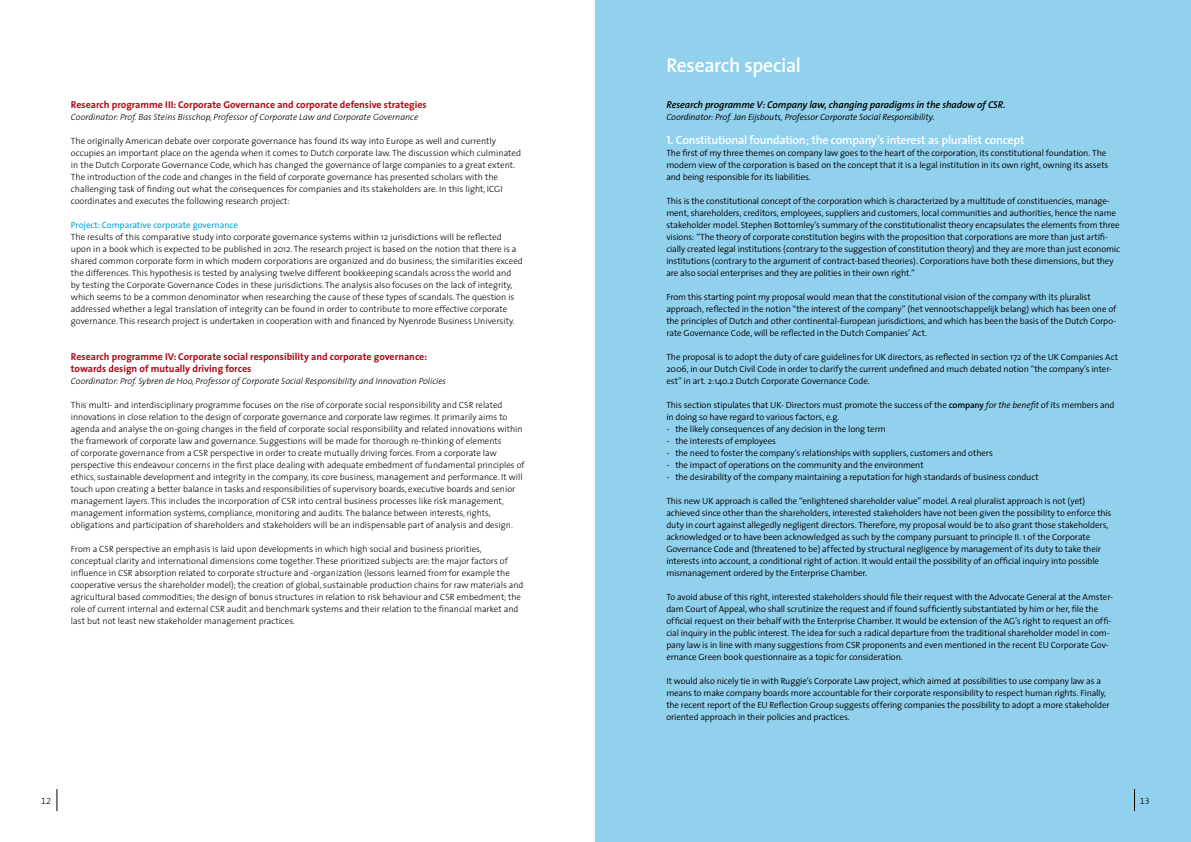
<style>
.page{position:relative;width:1191px;height:842px;background:#fff}
.page>*{position:absolute;margin:0;border:0;box-sizing:border-box;transform-origin:0 0}
.t1{font:600 20px "The Sans";letter-spacing:-.015em;color:#fff}
.t2{font:600 12px "The Sans";letter-spacing:-.02em;color:#fff}
.t3{font:700 10px/12px "The Sans";color:#af0917}
.t4{font:italic 600 10px "The Sans";letter-spacing:-.01em;color:#000}
.t5{font:300 9px/12px "The Sans";letter-spacing:-.01em;color:#000}
.t6{font:300 9px/12px "The Sans";color:#000}
.t7{font:italic 300 9px "The Sans";color:#000}
.t8{font:italic 300 9px "The Sans";letter-spacing:-.015em;color:#000}
.t9{font:9px "The Sans";color:#00a1db}
.t10{font:9px "The Sans Light Expert";color:#000}
.s1{font-family:"The Sans Semi Bold Caps";font-weight:400}
.s2{font-weight:600}
.s3{font-style:italic}
</style>
<div class="page">
<div style="left:595px;top:0;width:596px;height:842px;background:#91d1ee"></div>
<svg style="left:57px;top:789px;width:1px;height:22px"></svg>
<svg style="left:1134px;top:789px;width:1px;height:22px"></svg>
<p class="t3" style="left:71px;top:98px;width:357px">Research programme III: Corporate Governance and corporate defensive strategies</p>
<p class="t7" style="left:71px;top:109px;width:349px">Coordinator: Prof. Bas Steins Bisschop, Professor of Corporate Law and Corporate Governance</p>
<p class="t6" style="left:71px;top:134px;width:452px">The originally American debate over corporate governance has found its way into Europe as well and currently occupies an important place on the agenda when it comes to Dutch corporate law. The discussion which culminated in the Dutch Corporate Governance Code, which has changed the governance of large companies to a great extent.<br>The introduction of the code and changes in the field of corporate governance has presented scholars with the challenging task of finding out what the consequences for companies and its stakeholders are. In this light, ICGI coordinates and executes the following research project:</p>
<p class="t9" style="left:71px;top:217px;width:169px">Project: Comparative corporate governance</p>
<p class="t6" style="left:71px;top:230px;width:453px">The results of this comparative study into corporate governance systems within 12 jurisdictions will be reflected upon in a book which is expected to be published in 2012. The research project is based on the notion that there is a shared common corporate form in which modern corporations are organized and do business; the similarities exceed the differences. This hypothesis is tested by analysing twelve different bookkeeping scandals across the world and<br>by testing the Corporate Governance Codes in these jurisdictions. The analysis also focuses on the lack of integrity, which seems to be a common denominator when researching the cause of these types of scandals. The question is addressed whether a legal translation of integrity can be found in order to contribute to more effective corporate governance. This research project is undertaken in cooperation with and financed by Nyenrode Business University.</p>
<p class="t3" style="left:71px;top:350px;width:358px">Research programme IV: Corporate social responsibility and corporate governance: towards design of mutually driving forces</p>
<p class="t7" style="left:71px;top:373px;width:377px">Coordinator: Prof. Sybren de Hoo, Professor of Corporate Social Responsibility and Innovation Policies</p>
<p class="t6" style="left:71px;top:398px;width:455px">This multi- and interdisciplinary programme focuses on the rise of corporate social responsibility and CSR related innovations in close relation to the design of corporate governance and corporate law regimes. It primarily aims to agenda and analyse the on-going changes in the field of corporate social responsibility and related innovations within the framework of corporate law and governance. Suggestions will be made for thorough re-thinking of elements<br>of corporate governance from a CSR perspective in order to create mutually driving forces. From a corporate law perspective this endeavour concerns in the first place dealing with adequate embedment of fundamental principles of ethics, sustainable development and integrity in the company, its core business, management and performance. It will touch upon creating a better balance in tasks and responsibilities of supervisory boards, executive boards and senior management layers. This includes the incorporation of CSR into central business processes like risk management, management information systems, compliance, monitoring and audits. The balance between interests, rights, obligations and participation of shareholders and stakeholders will be an indispensable part of analysis and design.</p>
<p class="t6" style="left:71px;top:542px;width:454px">From a CSR perspective an emphasis is laid upon developments in which high social and business priorities, conceptual clarity and international dimensions come together. These prioritized subjects are: the major factors of influence in CSR absorption related to corporate structure and -organization (lessons learned from for example the cooperative versus the shareholder model); the creation of global, sustainable production chains for raw materials and agricultural based commodities; the design of bonus structures in relation to risk behaviour and CSR embedment; the role of current internal and external CSR audit and benchmark systems and their relation to the financial market and last but not least new stakeholder management practices.</p>
<p class="t10" style="left:41px;top:793px;width:11px">12</p>
<h1 class="t1" style="left:666px;top:49px;width:136px">Research special</h1>
<p class="t4" style="left:666px;top:96px;width:341px">Research programme V: Company law, changing paradigms in the shadow of CSR.</p>
<p class="t8" style="left:666px;top:110px;width:270px">Coordinator: Prof. Jan Eijsbouts, Professor Corporate Social Responsibility.</p>
<h2 class="t2" style="left:666px;top:130px;width:360px"><span class="s1">1</span>. Constitutional foundation; the company’s interest as pluralist concept</h2>
<p class="t5" style="left:666px;top:147px;width:443px">The first of my three themes on company law goes to the heart of the corporation, its constitutional foundation. The modern view of the corporation is based on the concept that it is a legal institution in its own right, owning its assets and being responsible for its liabilities.</p>
<p class="t5" style="left:666px;top:195px;width:455px">This is the constitutional concept of the corporation which is characterized by a multitude of constituencies, manage&shy;ment, shareholders, creditors, employees, suppliers and customers, local communities and authorities, hence the name stakeholder model. Stephen Bottomley’s summary of the constitutionalist theory encapsulates the elements from three visions: “The theory of corporate constitution begins with the proposition that corporations are more than just artifi&shy;cially created legal institutions (contrary to the suggestion of constitution theory) and they are more than just economic institutions (contrary to the argument of contract-based theories). Corporations have both these dimensions, but they are also social enterprises and they are polities in their own right.”</p>
<p class="t5" style="left:666px;top:291px;width:451px">From this starting point my proposal would mean that the constitutional vision of the company with its pluralist approach, reflected in the notion “the interest of the company” (het vennootschappelijk belang) which has been one of the principles of Dutch and other continental-European jurisdictions, and which has been the basis of the Dutch Corpo&shy;rate Governance Code, will be reflected in the Dutch Companies’ Act.</p>
<p class="t5" style="left:666px;top:351px;width:453px">The proposal is to adopt the duty of care guidelines for UK directors, as reflected in section 172 of the UK Companies Act<br>2006, in our Dutch Civil Code in order to clarify the current undefined and much debated notion “the company’s inter&shy;est” in art. 2:140.2 Dutch Corporate Governance Code.</p>
<p class="t5" style="left:666px;top:399px;width:450px">This section stipulates that UK- Directors must promote the success of the <span class="s2">company</span> <span class="s3">for the benefit</span> of its members and in doing so have regard to various factors, e.g.</p>
<p class="t5" style="left:666px;top:423px;width:221px">- the likely consequences of any decision in the long term</p>
<p class="t5" style="left:666px;top:435px;width:111px">- the interests of employees</p>
<p class="t5" style="left:666px;top:447px;width:328px">- the need to foster the company’s relationships with suppliers, customers and others</p>
<p class="t5" style="left:666px;top:459px;width:259px">- the impact of operations on the community and the environment</p>
<p class="t5" style="left:666px;top:471px;width:374px">- the desirability of the company maintaining a reputation for high standards of business conduct</p>
<p class="t5" style="left:666px;top:495px;width:446px">This new UK approach is called the “enlightened shareholder value” model. A real pluralist approach is not (yet) achieved since other than the shareholders, interested stakeholders have not been given the possibility to enforce this duty in court against allegedly negligent directors. Therefore, my proposal would be to also grant those stakeholders, acknowledged or to have been acknowledged as such by the company pursuant to principle II. 1 of the Corporate Governance Code and (threatened to be) affected by structural negligence by management of its duty to take their interests into account, a conditional right of action. It would entail the possibility of an official inquiry into possible mismanagement ordered by the Enterprise Chamber.</p>
<p class="t5" style="left:666px;top:591px;width:448px">To avoid abuse of this right, interested stakeholders should file their request with the Advocate General at the Amster&shy;dam Court of Appeal, who shall scrutinize the request and if found sufficiently substantiated by him or her, file the official request on their behalf with the Enterprise Chamber. It would be extension of the AG’s right to request an offi&shy;cial inquiry in the public interest. The idea for such a radical departure from the traditional shareholder model in com&shy;pany law is in line with many suggestions from CSR proponents and even mentioned in the recent EU Corporate Gov&shy;ernance Green book questionnaire as a topic for consideration.</p>
<p class="t5" style="left:666px;top:675px;width:445px">It would also nicely tie in with Ruggie’s Corporate Law project, which aimed at possibilities to use company law as a means to make company boards more accountable for their corporate responsibility to respect human rights. Finally, the recent report of the EU Reflection Group suggests offering companies the possibility to adopt a more stakeholder oriented approach in their policies and practices.</p>
<p class="t10" style="left:1140px;top:793px;width:11px">13</p>
</div>
